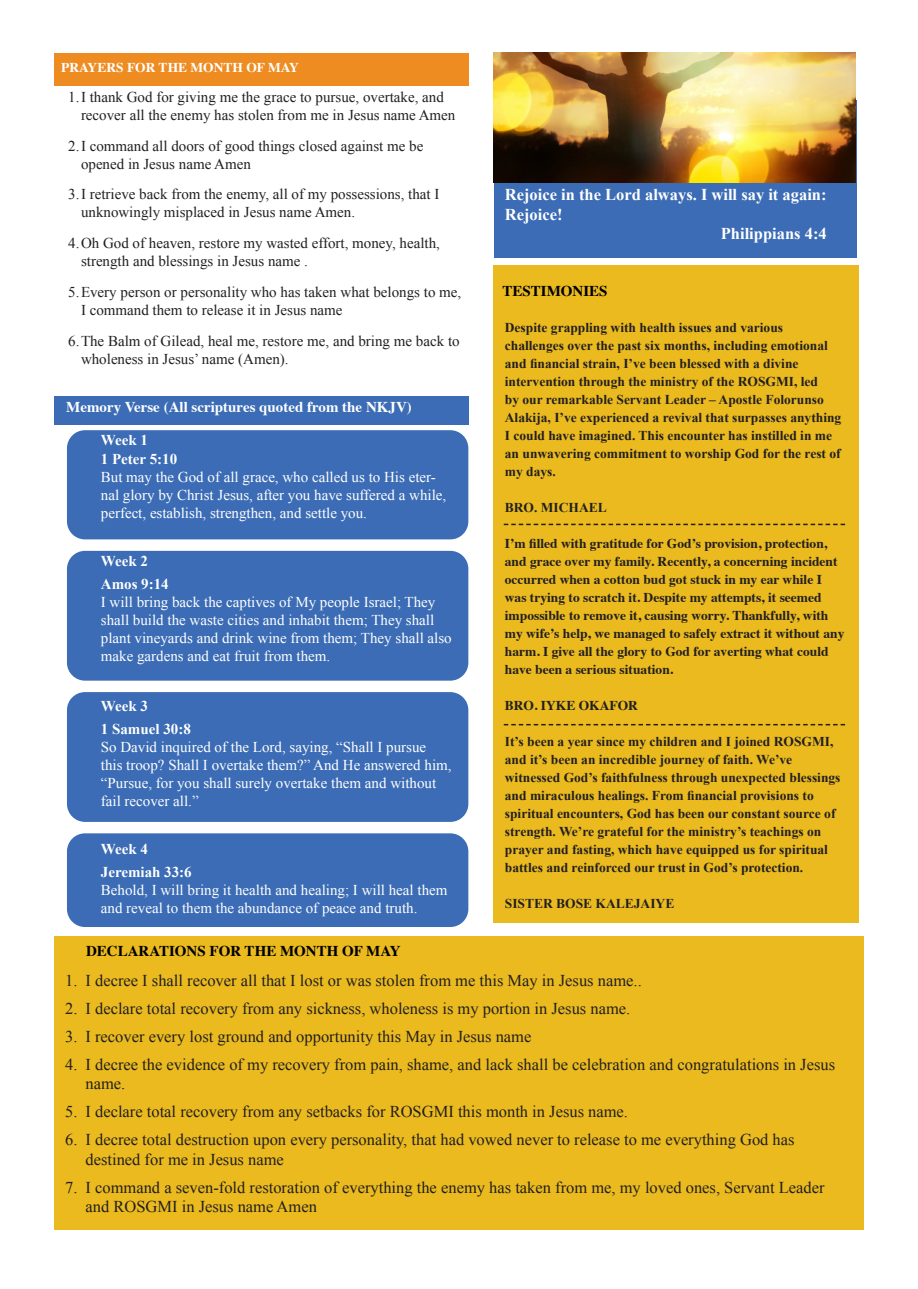
<style>
.page{position:relative;width:918px;height:1289px;background:#fff}
.page>*{position:absolute;margin:0;border:0;box-sizing:border-box;transform-origin:0 0}
.t1{font:16.5px/19.5px "Times New Roman";color:#231f20}
.t2{font:700 16.5px/19.8px "Times New Roman";color:#fff}
.t3{font:15px/18px "Times New Roman";color:#fff}
.t4{font:15px/18px "Times New Roman";color:#231f20}
.t5{font:700 15px "Times";color:#fff}
.t6{font:700 15px "Times";color:#000}
.t7{font:700 15px "Times New Roman";color:#fff}
.t8{font:700 13.5px/18px "Times New Roman";color:#231f20}
.t9{font:700 13.5px/18px "Times";color:#231f20}
.t10{font:700 13.5px "Times";color:#fff}
.s1{font-weight:700}
</style>
<div class="page">
<div style="left:494px;top:266px;width:365px;height:657px;background:#eaba1e"></div>
<div style="left:54px;top:53px;width:414px;height:32px;background:#ee8c21"></div>
<div style="left:54px;top:395px;width:415px;height:29px;background:#3b6cb5"></div>
<div style="left:67px;top:430px;width:401px;height:109px;background:#3b6cb5;border-radius:18px"></div>
<div style="left:67px;top:551px;width:401px;height:129px;background:#3b6cb5;border-radius:18px"></div>
<div style="left:67px;top:692px;width:401px;height:129px;background:#3b6cb5;border-radius:18px"></div>
<div style="left:67px;top:833px;width:401px;height:94px;background:#3b6cb5;border-radius:18px"></div>
<div style="left:54px;top:935px;width:810px;height:294px;background:#eaba1e"></div>
<svg style="left:504px;top:523px;width:341px;height:2px"></svg>
<svg style="left:504px;top:724px;width:341px;height:1px"></svg>
<div style="left:494px;top:100px;width:362px;height:157px;background:#3b6cb5"></div>
<img style="left:494px;top:53px;width:362px;height:130px">
<p class="t10" style="left:61px;top:54px;width:239px">PRAYERS FOR THE MONTH OF MAY</p>
<p class="t4" style="left:81px;top:88px;width:376px;text-indent:-13px">1.I thank God for giving me the grace to pursue, overtake, and recover all the enemy has stolen from me in Jesus name Amen</p>
<p class="t4" style="left:81px;top:136px;width:344px;text-indent:-13px">2.I command all doors of good things closed against me be opened in Jesus name Amen</p>
<p class="t4" style="left:81px;top:185px;width:360px;text-indent:-13px">3.I retrieve back from the enemy, all of my possessions, that I unknowingly misplaced in Jesus name Amen.</p>
<p class="t4" style="left:81px;top:234px;width:361px;text-indent:-13px">4.Oh God of heaven, restore my wasted effort, money, health, strength and blessings in Jesus name .</p>
<p class="t4" style="left:81px;top:283px;width:382px;text-indent:-13px">5.Every person or personality who has taken what belongs to me,<br>I command them to release it in Jesus name</p>
<p class="t4" style="left:81px;top:331px;width:380px;text-indent:-13px">6.The Balm of Gilead, heal me, restore me, and bring me back to wholeness in Jesus’ name (Amen).</p>
<p class="t5" style="left:66px;top:392px;width:347px">Memory Verse (All scriptures quoted from the NKJV)</p>
<p class="t7" style="left:101px;top:429px;width:49px">Week 1</p>
<p class="t3" style="left:101px;top:449px;width:347px"><span class="s1">1 Peter 5:10<br></span>But may the God of all grace, who called us to His eter&shy;nal glory by Christ Jesus, after you have suffered a while, perfect, establish, strengthen, and settle you.</p>
<p class="t7" style="left:101px;top:550px;width:49px">Week 2</p>
<p class="t3" style="left:101px;top:574px;width:352px"><span class="s1">Amos 9:14<br></span>I will bring back the captives of My people Israel; They shall build the waste cities and inhabit them; They shall plant vineyards and drink wine from them; They shall also make gardens and eat fruit from them.</p>
<p class="t7" style="left:101px;top:696px;width:49px">Week 3</p>
<p class="t3" style="left:101px;top:720px;width:352px"><span class="s1">1 Samuel 30:8<br></span>So David inquired of the Lord, saying, “Shall I pursue this troop? Shall I overtake them?” And He answered him, “Pursue, for you shall surely overtake them and without fail recover all.”</p>
<p class="t7" style="left:101px;top:838px;width:49px">Week 4</p>
<p class="t3" style="left:101px;top:862px;width:348px"><span class="s1">Jeremiah 33:6<br></span>Behold, I will bring it health and healing; I will heal them and reveal to them the abundance of peace and truth.</p>
<p class="t6" style="left:86px;top:936px;width:316px">DECLARATIONS FOR THE MONTH OF MAY</p>
<p class="t2" style="left:505px;top:184px;width:323px">Rejoice in the Lord always. I will say it again:<br>Rejoice!</p>
<p class="t2" style="left:721px;top:223px;width:107px">Philippians 4:4</p>
<p class="t6" style="left:503px;top:276px;width:107px">TESTIMONIES</p>
<p class="t8" style="left:505px;top:318px;width:338px">Despite grappling with health issues and various challenges over the past six months, including emotional and financial strain, I’ve been blessed with a divine intervention through the ministry of the ROSGMI, led<br>by our remarkable Servant Leader – Apostle Folorunso Alakija, I’ve experienced a revival that surpasses anything I could have imagined. This encounter has instilled in me an unwavering commitment to worship God for the rest of my days.</p>
<p class="t8" style="left:505px;top:498px;width:104px">BRO. MICHAEL</p>
<p class="t9" style="left:505px;top:533px;width:341px">I’m filled with gratitude for God’s provision, protection, and grace over my family. Recently, a concerning incident occurred when a cotton bud got stuck in my ear while I was trying to scratch it. Despite my attempts, it seemed impossible to remove it, causing worry. Thankfully, with my wife’s help, we managed to safely extract it without any harm. I give all the glory to God for averting what could have been a serious situation.</p>
<p class="t9" style="left:505px;top:695px;width:135px">BRO. IYKE OKAFOR</p>
<p class="t8" style="left:505px;top:732px;width:337px">It’s been a year since my children and I joined ROSGMI, and it’s been an incredible journey of faith. We’ve witnessed God’s faithfulness through unexpected blessings and miraculous healings. From financial provisions to spiritual encounters, God has been our constant source of strength. We’re grateful for the ministry’s teachings on prayer and fasting, which have equipped us for spiritual battles and reinforced our trust in God’s protection.</p>
<p class="t8" style="left:505px;top:894px;width:171px">SISTER BOSE KALEJAIYE</p>
<p class="t1" style="left:65px;top:970px;width:578px">1. I decree I shall recover all that I lost or was stolen from me this May in Jesus name..</p>
<p class="t1" style="left:65px;top:998px;width:567px">2. I declare total recovery from any sickness, wholeness is my portion in Jesus name.</p>
<p class="t1" style="left:65px;top:1026px;width:468px">3. I recover every lost ground and opportunity this May in Jesus name</p>
<p class="t1" style="left:86px;top:1054px;width:751px;text-indent:-20px">4. I decree the evidence of my recovery from pain, shame, and lack shall be celebration and congratulations in Jesus name.</p>
<p class="t1" style="left:65px;top:1101px;width:564px">5. I declare total recovery from any setbacks for ROSGMI this month in Jesus name.</p>
<p class="t1" style="left:86px;top:1129px;width:711px;text-indent:-20px">6. I decree total destruction upon every personality, that had vowed never to release to me everything God has destined for me in Jesus name</p>
<p class="t1" style="left:86px;top:1177px;width:741px;text-indent:-20px">7. I command a seven-fold restoration of everything the enemy has taken from me, my loved ones, Servant Leader and ROSGMI in Jesus name Amen</p>
</div>
